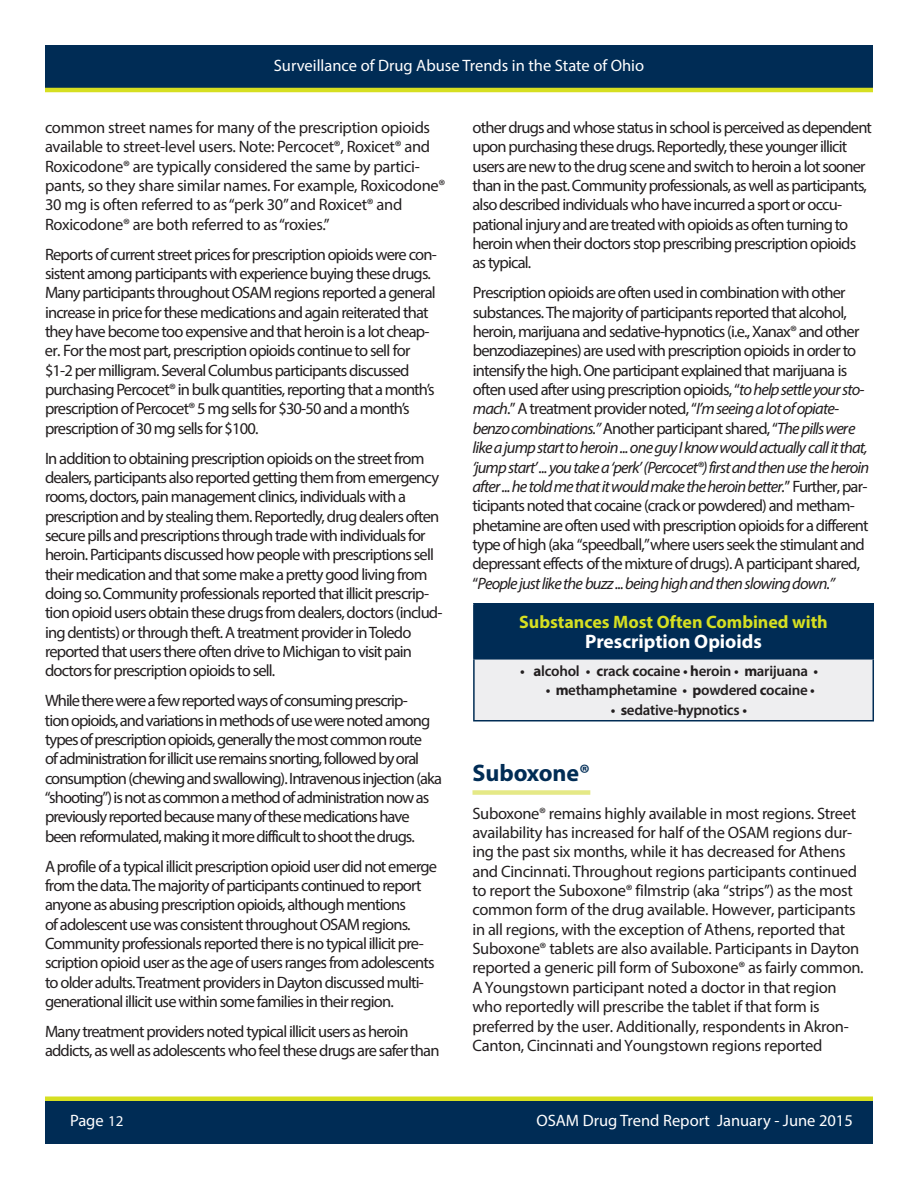
<style>
.page{position:relative;width:918px;height:1188px;background:#fff}
.page>*{position:absolute;margin:0;border:0;box-sizing:border-box;transform-origin:0 0}
.Subhead_with_rule{font:700 24px "Myriad Pro";color:#002c55}
.OSAM_Body_Text{font:700 19.5px "Myriad Pro";color:#fff}
.OSAM_Body_Text-2{font:700 18px "Myriad Pro";color:#d6df21}
.OSAM_Body_Text-3{font:16.5px/19.4px "Myriad Pro";letter-spacing:-.05em;color:#231f20}
.OSAM_Body_Text-4{font:16.5px/19.4px "Myriad Pro";letter-spacing:-.02em;color:#231f20}
.t1{font:16.5px "Myriad Pro";color:#fff}
.t2{font:600 15px "Myriad Pro";letter-spacing:-.02em;color:#231f20}
.s1{font-style:italic}
.s2{font-weight:700}
.s3{font-size:15px}
</style>
<div class="page">
<div style="left:45px;top:1099px;width:828px;height:45px;background:#002c55"></div>
<div style="left:45px;top:45px;width:828px;height:45px;background:#002c55"></div>
<hr style="left:45px;top:88px;width:828px;height:4px;background:#d6df21">
<div style="left:45px;top:1096px;width:828px;height:5px;background:#d6df21"></div>
<div style="left:472px;top:790px;width:118px;height:5px;background:#e5e986"></div>
<div style="left:474px;top:604px;width:399px;height:55px;background:#002c55"></div>
<div style="left:474px;top:659px;width:399px;height:62px;background:#eeeef0"></div>
<hr style="left:873px;top:605px;width:1px;height:53px;background:#002c55">
<hr style="left:473px;top:660px;width:2px;height:60px;background:#002c55">
<hr style="left:873px;top:660px;width:1px;height:60px;background:#002c55">
<hr style="left:473px;top:720px;width:401px;height:2px;background:#002c55">
<hr style="left:473px;top:603px;width:401px;height:1px;background:#002c55">
<hr style="left:473px;top:605px;width:2px;height:53px;background:#002c55">
<hr style="left:473px;top:658px;width:401px;height:2px;background:#002c55">
<p class="t1" style="left:274px;top:55px;width:372px">Surveillance of Drug Abuse Trends in the State of Ohio</p>
<p class="OSAM_Body_Text-4" style="left:45px;top:118px;width:402px">common street names for many of the prescription opioids available to street-level users. Note: Percocet®, Roxicet® and Roxicodone® are typically considered the same by partici&shy;pants, so they share similar names. For example, Roxicodone® 30 mg is often referred to as “perk 30” and Roxicet® and Roxicodone® are both referred to as “roxies.”</p>
<p class="OSAM_Body_Text-3" style="left:45px;top:244px;width:393px">Reports of current street prices for prescription opioids were con&shy;sistent among participants with experience buying these drugs.<br>Many participants throughout OSAM regions reported a general increase in price for these medications and again reiterated that they have become too expensive and that heroin is a lot cheap&shy;er. For the most part, prescription opioids continue to sell for $1-2 per milligram. Several Columbus participants discussed purchasing Percocet® in bulk quantities, reporting that a month’s prescription of Percocet® 5 mg sells for $30-50 and a month’s prescription of 30 mg sells for $100.</p>
<p class="OSAM_Body_Text-3" style="left:45px;top:448px;width:399px">In addition to obtaining prescription opioids on the street from dealers, participants also reported getting them from emergency rooms, doctors, pain management clinics, individuals with a prescription and by stealing them. Reportedly, drug dealers often secure pills and prescriptions through trade with individuals for heroin. Participants discussed how people with prescriptions sell their medication and that some make a pretty good living from doing so. Community professionals reported that illicit prescrip&shy;tion opioid users obtain these drugs from dealers, doctors (includ&shy;ing dentists) or through theft. A treatment provider in Toledo reported that users there often drive to Michigan to visit pain doctors for prescription opioids to sell.</p>
<p class="OSAM_Body_Text-3" style="left:45px;top:691px;width:399px">While there were a few reported ways of consuming prescrip-<br>tion opioids, and variations in methods of use were noted among types of prescription opioids, generally the most common route<br>of administration for illicit use remains snorting, followed by oral consumption (chewing and swallowing). Intravenous injection (aka “shooting”) is not as common a method of administration now as previously reported because many of these medications have been reformulated, making it more difficult to shoot the drugs.</p>
<p class="OSAM_Body_Text-3" style="left:45px;top:856px;width:394px">A profile of a typical illicit prescription opioid user did not emerge from the data. The majority of participants continued to report anyone as abusing prescription opioids, although mentions<br>of adolescent use was consistent throughout OSAM regions.<br>Community professionals reported there is no typical illicit pre&shy;scription opioid user as the age of users ranges from adolescents to older adults. Treatment providers in Dayton discussed multi&shy;generational illicit use within some families in their region.</p>
<p class="OSAM_Body_Text-3" style="left:45px;top:1021px;width:396px">Many treatment providers noted typical illicit users as heroin addicts, as well as adolescents who feel these drugs are safer than</p>
<p class="OSAM_Body_Text-3" style="left:472px;top:118px;width:401px">other drugs and whose status in school is perceived as dependent upon purchasing these drugs. Reportedly, these younger illicit users are new to the drug scene and switch to heroin a lot sooner than in the past. Community professionals, as well as participants, also described individuals who have incurred a sport or occu&shy;pational injury and are treated with opioids as often turning to heroin when their doctors stop prescribing prescription opioids as typical.</p>
<p class="OSAM_Body_Text-3" style="left:472px;top:283px;width:398px">Prescription opioids are often used in combination with other substances. The majority of participants reported that alcohol, heroin, marijuana and sedative-hypnotics (i.e., Xanax® and other benzodiazepines) are used with prescription opioids in order to intensify the high. One participant explained that marijuana is often used after using prescription opioids, “<span class="s1">to help settleyoursto&shy;mach</span>.” A treatment provider noted, “<span class="s1">I’mseeing a lot of opiate&shy;benzo combinations.”</span> Another participant shared, “<span class="s1">The pills were like a jump start to heroin...one guy I know would actually call it that, ‘jump start’ ... you take a ‘perk’ (Percocet®) first and thenuse the heroin after ... he told me that it would make the heroin better.</span>” Further, par&shy;ticipants noted that cocaine (crack or powdered) and metham&shy;phetamine are often used with prescription opioids for a different type of high (aka “speedball,”where users seek the stimulant and depressant effects of the mixture of drugs). A participant shared, “<span class="s1">People just like the buzz ... being highand then slowing down.”</span></p>
<p class="OSAM_Body_Text-2" style="left:519px;top:611px;width:310px">Substances Most Often Combined with</p>
<p class="OSAM_Body_Text" style="left:585px;top:628px;width:178px">Prescription Opioids</p>
<p class="t2" style="left:520px;top:661px;width:299px">• <span class="s2">a</span>lcohol • <span class="s2">c</span>rack <span class="s2">c</span>ocaine • <span class="s2">h</span>eroin • <span class="s2">m</span>arijuana •</p>
<p class="t2" style="left:546px;top:681px;width:271px">• <span class="s2">m</span>ethamphetamine • <span class="s2">p</span>owdered <span class="s2">c</span>ocaine •</p>
<p class="t2" style="left:611px;top:700px;width:138px">• <span class="s2">s</span>edative-<span class="s2">h</span>ypnotics •</p>
<p class="Subhead_with_rule" style="left:472px;top:758px;width:119px">Suboxone®</p>
<p class="OSAM_Body_Text-4" style="left:472px;top:803px;width:393px">Suboxone® remains highly available in most regions. Street availability has increased for half of the OSAM regions dur&shy;ing the past six months, while it has decreased for Athens and Cincinnati. Throughout regions participants continued to report the Suboxone® filmstrip (aka “strips”) as the most common form of the drug available. However, participants in all regions, with the exception of Athens, reported that Suboxone® tablets are also available. Participants in Dayton reported a generic pill form of Suboxone® as fairly common.<br>AYoungstown participant noted a doctor in that region who reportedly will prescribe the tablet if that form is preferred by the user. Additionally, respondents in Akron-Canton, Cincinnati andYoungstown regions reported</p>
<p class="t1" style="left:70px;top:1111px;width:55px">Page <span class="s3">12</span></p>
<p class="t1" style="left:536px;top:1111px;width:318px">OSAM Drug Trend Report January - June 2015</p>
</div>
